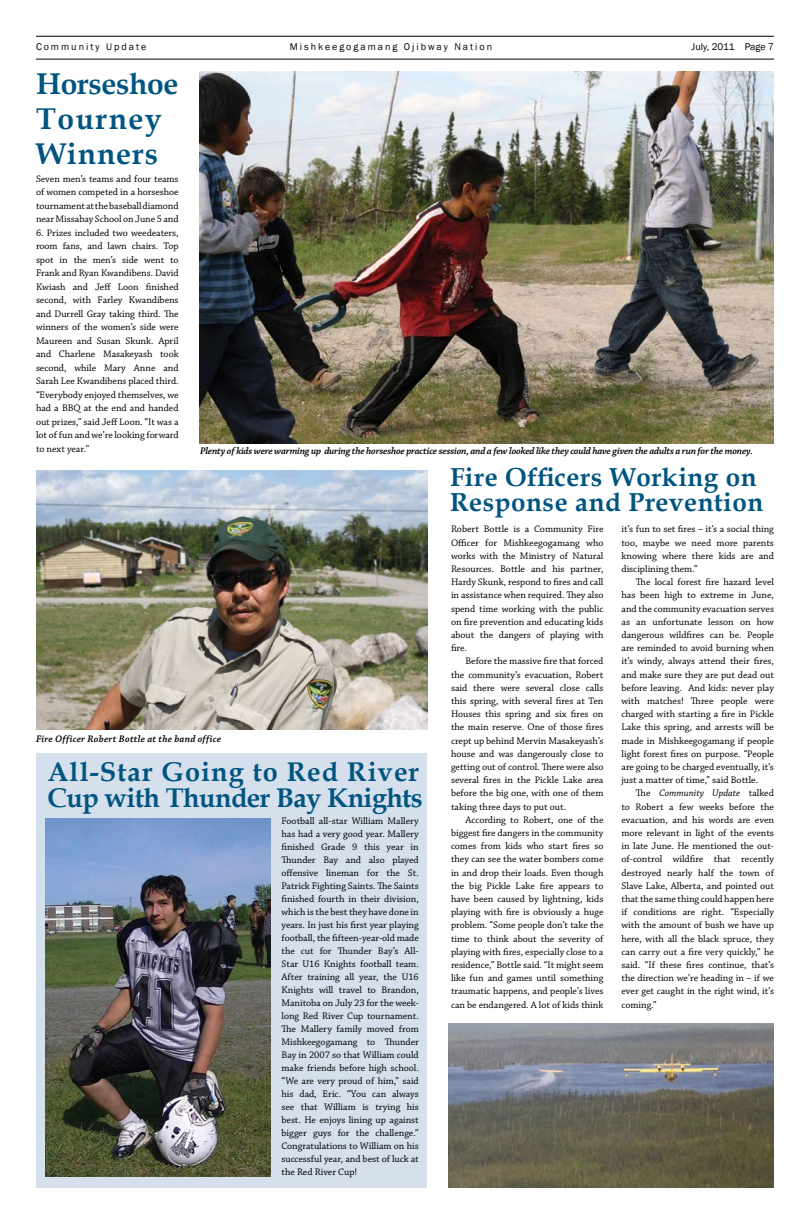
<style>
.page{position:relative;width:810px;height:1224px;background:#fff}
.page>*{position:absolute;margin:0;border:0;box-sizing:border-box;transform-origin:0 0}
.t1{font:700 30px/35px "Book Antiqua";letter-spacing:.03em;color:#005480}
.t2{font:700 27px/26px "Book Antiqua";letter-spacing:-.02em;color:#005480}
.t3{font:700 26px/25px "Book Antiqua";letter-spacing:.02em;color:#005480}
.t4{font:10px/13.2px "Chaparral Pro";letter-spacing:-.005em;color:#000;text-align:justify}
.t5{font:italic 600 10px "Chaparral Pro";letter-spacing:-.02em;color:#000}
.t6{font:10px "Franklin Gothic";letter-spacing:.2em;color:#000}
.t7{font:italic 600 10px "Chaparral Pro";letter-spacing:.02em;color:#000}
.t8{font:10px "Franklin Gothic";color:#000}
.s1{font-style:italic}
</style>
<div class="page">
<hr style="left:36px;top:36px;width:738px;height:1px;background:#000">
<hr style="left:36px;top:59px;width:738px;height:1px;background:#000">
<img style="left:449px;top:1023px;width:325px;height:165px">
<img style="left:200px;top:71px;width:574px;height:373px">
<div style="left:36px;top:753px;width:391px;height:435px;background:#d5e0ec"></div>
<img style="left:45px;top:818px;width:226px;height:359px">
<img style="left:36px;top:471px;width:391px;height:258px">
<p class="t6" style="left:36px;top:40px;width:112px">Community Update</p>
<p class="t6" style="left:290px;top:40px;width:204px">Mishkeegogamang Ojibway Nation</p>
<p class="t8" style="left:692px;top:40px;width:76px">July, 2011 Page</p>
<h1 class="t1" style="left:36px;top:66px;width:144px">Horseshoe<br>Tourney<br>Winners</h1>
<p class="t4" style="left:36px;top:172px;width:144px;line-height:13.5px">Seven men’s teams and four teams of women competed in a horseshoe tournament at the baseball diamond near Missabay School on June 5 and</p>
<p class="t4" style="left:36px;top:226px;width:144px;line-height:13.5px">6. Prizes included two weedeaters, room fans, and lawn chairs. Top spot in the men’s side went to Frank and Ryan Kwandibens. David Kwiash and Jeff Loon finished second, with Farley Kwandibens and Durrell Gray taking third. The winners of the women’s side were Maureen and Susan Skunk. April and Charlene Masakeyash took second, while Mary Anne and Sarah Lee Kwandibens placed third. “Everybody enjoyed themselves, we had a BBQ at the end and handed out prizes,” said Jeff Loon. “It was a lot of fun and we’re looking forward to next year.”</p>
<p class="t5" style="left:200px;top:445px;width:555px">Plenty of kids were warming up during the horseshoe practice session, and a few looked like they could have given the adults a run for the money.</p>
<h3 class="t3" style="left:450px;top:464px;width:315px">Fire Officers Working on<br>Response and Prevention</h3>
<p class="t7" style="left:36px;top:733px;width:187px">Fire Officer Robert Bottle at the band office</p>
<h2 class="t2" style="left:48px;top:759px;width:377px">All-Star Going to Red River<br>Cup with Thunder Bay Knights</h2>
<p class="t4" style="left:282px;top:815px;width:139px">Football all-star William Mallery has had a very good year. Mallery finished Grade 9 this year in Thunder Bay and also played offensive lineman for the St.<br>Patrick Fighting Saints. The Saints finished fourth in their division, which is the best they have done in years. In just his first year playing football, the fifteen-year-old made the cut for Thunder Bay’s All-Star U16 Knights football team.<br>After training all year, the U16<br>Knights will travel to Brandon, Manitoba on July 23 for the week&shy;long Red River Cup tournament.<br>The Mallery family moved from Mishkeegogamang to Thunder Bay in 2007 so that William could make friends before high school. “We are very proud of him,” said his dad, Eric. “You can always see that William is trying his best. He enjoys lining up against bigger guys for the challenge.” Congratulations to William on his successful year, and best of luck at the Red River Cup!</p>
<p class="t4" style="left:451px;top:523px;width:154px">Robert Bottle is a Community Fire Officer for Mishkeegogamang who works with the Ministry of Natural Resources. Bottle and his partner, Hardy Skunk, respond to fires and call in assistance when required. They also spend time working with the public on fire prevention and educating kids about the dangers of playing with fire.</p>
<p class="t4" style="left:451px;top:655px;width:154px;text-indent:14px">Before the massive fire that forced the community’s evacuation, Robert said there were several close calls this spring, with several fires at Ten Houses this spring and six fires on the main reserve. One of those fires crept up behind Mervin Masakeyash’s house and was dangerously close to getting out of control. There were also several fires in the Pickle Lake area before the big one, with one of them taking three days to put out.</p>
<p class="t4" style="left:451px;top:813px;width:154px;text-indent:14px">According to Robert, one of the biggest fire dangers in the community comes from kids who start fires so they can see the water bombers come in and drop their loads. Even though the big Pickle Lake fire appears to have been caused by lightning, kids playing with fire is obviously a huge problem. “Some people don’t take the time to think about the severity of playing with fires, especially close to a residence,” Bottle said. “It might seem like fun and games until something traumatic happens, and people’s lives can be endangered. A lot of kids think</p>
<p class="t4" style="left:622px;top:523px;width:154px">it’s fun to set fires – it’s a social thing too, maybe we need more parents knowing where there kids are and disciplining them.”</p>
<p class="t4" style="left:622px;top:576px;width:154px;text-indent:14px">The local forest fire hazard level has been high to extreme in June, and the community evacuation serves as an unfortunate lesson on how dangerous wildfires can be. People are reminded to avoid burning when it’s windy, always attend their fires, and make sure they are put dead out before leaving. And kids: never play with matches! Three people were charged with starting a fire in Pickle Lake this spring, and arrests will be made in Mishkeegogamang if people light forest fires on purpose. “People are going to be charged eventually, it’s just a matter of time,” said Bottle.</p>
<p class="t4" style="left:622px;top:787px;width:154px;text-indent:14px">The <span class="s1">Community Update</span> talked to Robert a few weeks before the evacuation, and his words are even more relevant in light of the events in late June. He mentioned the out&shy;of-control wildfire that recently destroyed nearly half the town of Slave Lake, Alberta, and pointed out that the same thing could happen here if conditions are right. “Especially with the amount of bush we have up here, with all the black spruce, they can carry out a fire very quickly,” he said. “If these fires continue, that’s the direction we’re heading in – if we ever get caught in the right wind, it’s coming.”</p>
</div>
